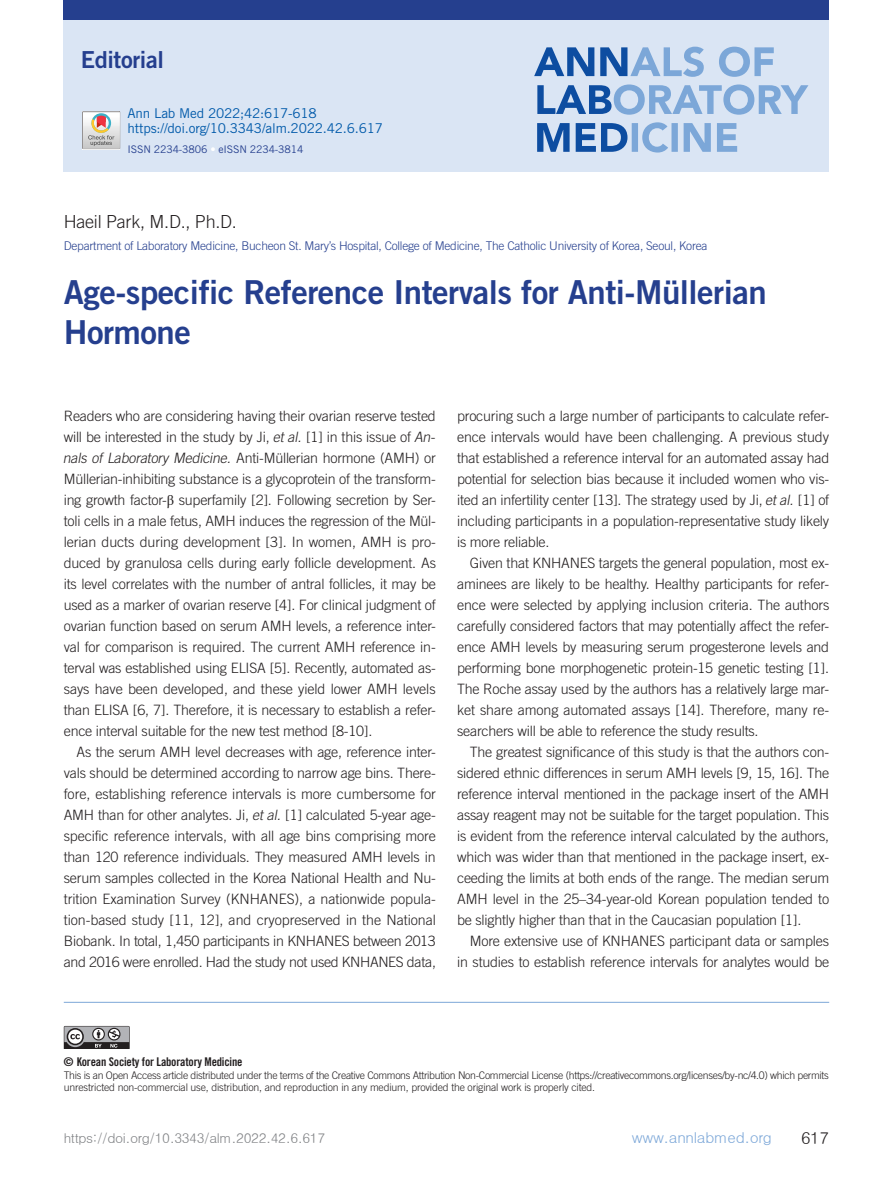
<style>
.page{position:relative;width:893px;height:1191px;background:#fff}
.page>*{position:absolute;margin:0;border:0;box-sizing:border-box;transform-origin:0 0}
.제목{font:33px/39.6px "Trade Gothic LT Std Bd 2";letter-spacing:-.015em;color:#253f8e}
.논문분류{font:23.4px "Trade Gothic LT Std Bd 2";letter-spacing:-.015em;color:#253f8e}
.저자{font:300 18px "Trade Gothic LT Std";letter-spacing:-.015em;color:#231f20}
.URL{font:16.5px "Dotum";color:#231f20}
.URL-2{font:15px "Dotum";letter-spacing:-.02em;color:#7ca7d8}
.본문{font:300 14.25px/21px "Trade Gothic LT Std";letter-spacing:-.015em;color:#231f20;text-align:justify}
.본문_0{font:300 14.25px/21px "Trade Gothic LT Std";letter-spacing:-.015em;color:#231f20}
.t1{font:13.5px "Dotum";letter-spacing:-.03em;color:#808285}
.DOI_단락{font:13.5px "Trade Gothic LT Std";letter-spacing:-.015em;color:#015aaa}
.서지단락{font:13.5px "Trade Gothic LT Std";letter-spacing:-.015em;color:#015aaa}
.소속{font:300 12px "Trade Gothic LT Std";letter-spacing:-.02em;color:#253f8e}
.t2{font:12px "Trade Gothic LT Std Bd Cn 20";letter-spacing:-.015em;color:#231f20}
.t3{font:300 10.5px "Trade Gothic LT Std";letter-spacing:-.03em;color:#231f20}
.ISSN{font:10.5px "Trade Gothic LT Std";letter-spacing:-.015em;color:#253f8e}
.s1{color:#fff}
.s2{font-style:italic}
.s3{font-family:"Times New Roman";font-weight:400}
.s4{font-family:"Trade Gothic LT Std Bd 2"}
</style>
<div class="page">
<div style="left:64px;top:0;width:765px;height:172px;background:#dae5f4"></div>
<div style="left:64px;top:0;width:765px;height:19px;background:#253f8e"></div>
<svg style="left:537px;top:122px;width:200px;height:30px"></svg>
<svg style="left:537px;top:84px;width:271px;height:31px"></svg>
<svg style="left:534px;top:47px;width:240px;height:30px"></svg>
<svg style="left:82px;top:111px;width:38px;height:38px"></svg>
<svg style="left:64px;top:1026px;width:66px;height:23px;background:#848284"></svg>
<hr style="left:64px;top:1002px;width:765px;height:1px;background:#7ca7d8">
<p class="논문분류" style="left:81px;top:45px;width:85px">Editorial</p>
<p class="서지단락" style="left:128px;top:105px;width:191px">Ann Lab Med 2022;42:617-618</p>
<p class="DOI_단락" style="left:128px;top:120px;width:257px">https://doi.org/10.3343/alm.2022.42.6.617</p>
<p class="ISSN" style="left:128px;top:143px;width:177px">ISSN 2234-3806 <span class="s1">•</span> eISSN 2234-3814</p>
<p class="저자" style="left:64px;top:210px;width:175px">Haeil Park, M.D., Ph.D.</p>
<p class="소속" style="left:64px;top:238px;width:645px">Department of Laboratory Medicine, Bucheon St. Mary’s Hospital, College of Medicine, The Catholic University of Korea, Seoul, Korea</p>
<p class="제목" style="left:64px;top:272px;width:704px">Age-specific Reference Intervals for Anti-Müllerian<br>Hormone</p>
<p class="본문_0" style="left:63px;top:405px;width:376px">Readers who are considering having their ovarian reserve tested will be interested in the study by Ji, <span class="s2">et al.</span> [1] in this issue of <span class="s2">An&shy;nals of Laboratory Medicine.</span> Anti-Müllerian hormone (AMH) or Müllerian-inhibiting substance is a glycoprotein of the transform&shy;ing growth factor-<span class="s3">β</span> superfamily [2]. Following secretion by Ser&shy;toli cells in a male fetus, AMH induces the regression of the Mül&shy;lerian ducts during development [3]. In women, AMH is pro&shy;duced by granulosa cells during early follicle development. As its level correlates with the number of antral follicles, it may be used as a marker of ovarian reserve [4]. For clinical judgment of ovarian function based on serum AMH levels, a reference inter&shy;val for comparison is required. The current AMH reference in&shy;terval was established using ELISA [5]. Recently, automated as&shy;says have been developed, and these yield lower AMH levels than ELISA [6, 7]. Therefore, it is necessary to establish a refer&shy;ence interval suitable for the new test method [8-10].</p>
<p class="본문" style="left:64px;top:741px;width:374px;text-indent:13px">As the serum AMH level decreases with age, reference inter&shy;vals should be determined according to narrow age bins. There&shy;fore, establishing reference intervals is more cumbersome for AMH than for other analytes. Ji, <span class="s2">et al.</span> [1] calculated 5-year age&shy;specific reference intervals, with all age bins comprising more than 120 reference individuals. They measured AMH levels in serum samples collected in the Korea National Health and Nu&shy;trition Examination Survey (KNHANES), a nationwide popula&shy;tion-based study [11, 12], and cryopreserved in the National Biobank. In total, 1,450 participants in KNHANES between 2013 and 2016 were enrolled. Had the study not used KNHANES data,</p>
<p class="본문" style="left:457px;top:405px;width:374px">procuring such a large number of participants to calculate refer&shy;ence intervals would have been challenging. A previous study that established a reference interval for an automated assay had potential for selection bias because it included women who vis&shy;ited an infertility center [13]. The strategy used by Ji, <span class="s2">etal.</span> [1] of including participants in a population-representative study likely is more reliable.</p>
<p class="본문" style="left:457px;top:552px;width:374px;text-indent:13px">Given that KNHANES targets the general population, most ex&shy;aminees are likely to be healthy. Healthy participants for refer&shy;ence were selected by applying inclusion criteria. The authors carefully considered factors that may potentially affect the refer&shy;ence AMH levels by measuring serum progesterone levels and performing bone morphogenetic protein-15 genetic testing [1].<br>The Roche assay used by the authors has a relatively large mar&shy;ket share among automated assays [14]. Therefore, many re&shy;searchers will be able to reference the study results.</p>
<p class="본문" style="left:457px;top:741px;width:374px;text-indent:13px">The greatest significance of this study is that the authors con&shy;sidered ethnic differences in serum AMH levels [9, 15, 16]. The reference interval mentioned in the package insert of the AMH assay reagent may not be suitable for the target population. This is evident from the reference interval calculated by the authors, which was wider than that mentioned in the package insert, ex&shy;ceeding the limits at both ends of the range. The median serum AMH level in the 25–34-year-old Korean population tended to be slightly higher than that in the Caucasian population [1].</p>
<p class="본문" style="left:457px;top:930px;width:374px;text-align:right">More extensive use of KNHANES participant data or samples in studies to establish reference intervals for analytes would be</p>
<p class="t2" style="left:64px;top:1054px;width:180px"><span class="s4">©</span> Korean Society for Laboratory Medicine</p>
<p class="t3" style="left:64px;top:1068px;width:766px">This is an Open Access article distributed under the terms of the Creative Commons Attribution Non-Commercial License (https://creativecommons.org/licenses/by-nc/4.0) which permits</p>
<p class="t3" style="left:64px;top:1081px;width:533px">unrestricted non-commercial use, distribution, and reproduction in any medium, provided the original work is properly cited.</p>
<p class="t1" style="left:64px;top:1131px;width:263px">https://doi.org/10.3343/alm.2022.42.6.617</p>
<p class="URL-2" style="left:632px;top:1130px;width:142px">www.annlabmed.org</p>
<p class="URL" style="left:801px;top:1129px;width:30px">617</p>
</div>
